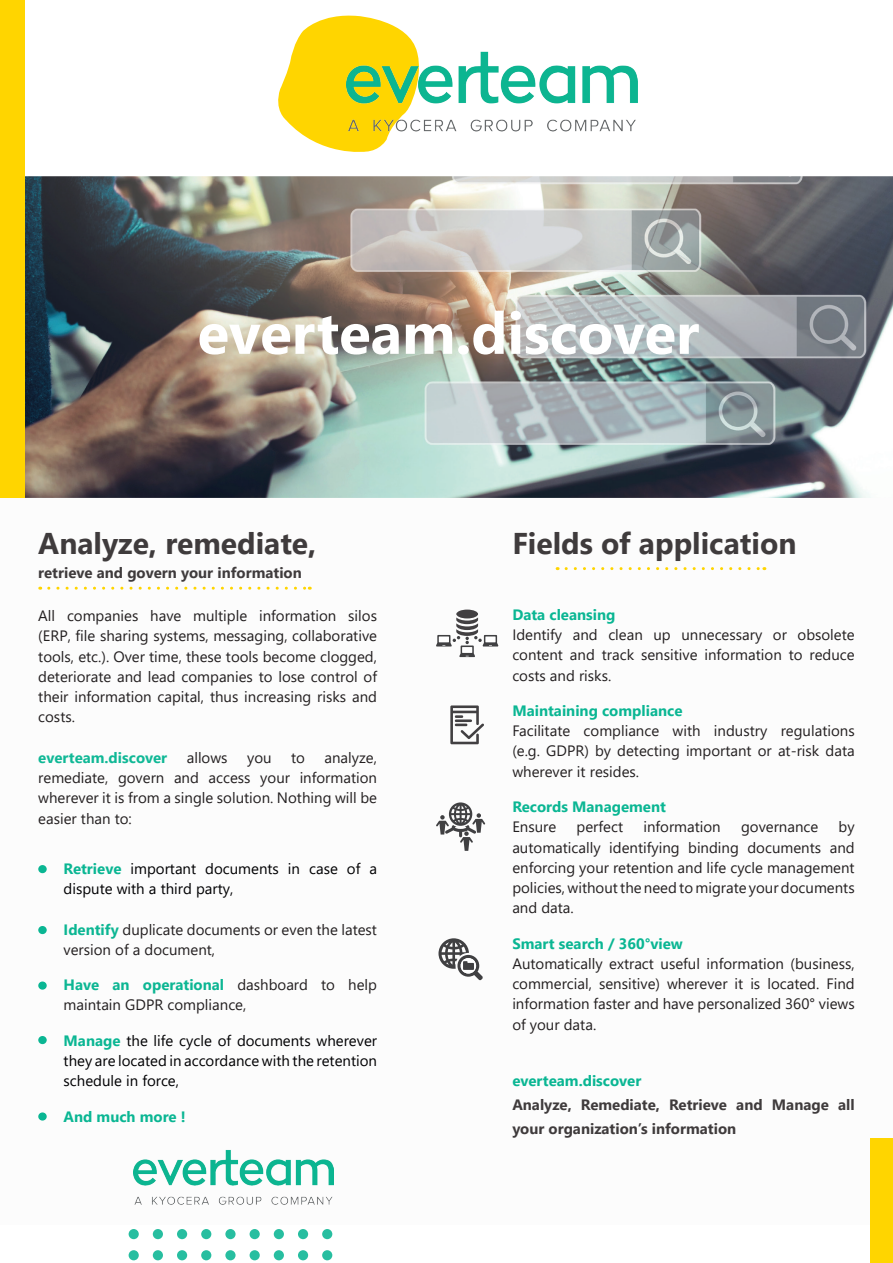
<style>
.page{position:relative;width:893px;height:1263px;background:#fff}
.page>*{position:absolute;margin:0;border:0;box-sizing:border-box;transform-origin:0 0}
.t1{font:700 58.35px "Segoe UI";color:#fff}
.t2{font:700 30px "Segoe UI";color:#3f3b3c}
.t3{font:15px/20.2px "Segoe UI";color:#231f20;text-align:justify}
.t4{font:15px/20.2px "Segoe UI";color:#000002}
.t5{font:700 15px "Segoe UI";color:#0ab693}
.t6{font:700 15px/24px "Segoe UI";color:#3f3b3c}
.t7{font:700 15px "Segoe UI";color:#10b896}
.s1{font-weight:700;color:#0ab693}
.s2{font-weight:700;color:#0cb693}
</style>
<div class="page">
<div style="left:0;top:191px;width:893px;height:1033px;background:#f7f7f7"></div>
<div style="left:870px;top:1139px;width:23px;height:124px;background:#ffd500"></div>
<svg style="left:49px;top:587px;width:261px;height:3px"></svg>
<svg style="left:278px;top:15px;width:138px;height:137px"></svg>
<img style="left:346px;top:48px;width:291px;height:84px">
<svg style="left:566px;top:567px;width:199px;height:3px"></svg>
<svg style="left:436px;top:610px;width:62px;height:47px"></svg>
<svg style="left:436px;top:802px;width:49px;height:49px"></svg>
<svg style="left:438px;top:938px;width:45px;height:42px"></svg>
<svg style="left:450px;top:705px;width:34px;height:39px"></svg>
<svg style="left:38px;top:865px;width:9px;height:8px"></svg>
<svg style="left:40px;top:867px;width:5px;height:4px"></svg>
<svg style="left:38px;top:926px;width:9px;height:8px"></svg>
<svg style="left:40px;top:928px;width:5px;height:4px"></svg>
<svg style="left:38px;top:981px;width:9px;height:9px"></svg>
<svg style="left:40px;top:983px;width:5px;height:5px"></svg>
<svg style="left:38px;top:1036px;width:9px;height:8px"></svg>
<svg style="left:40px;top:1038px;width:5px;height:4px"></svg>
<div style="left:38px;top:1112px;width:9px;height:8px;background:#0ab693;border-radius:50%"></div>
<img style="left:133px;top:1150px;width:201px;height:55px">
<svg style="left:129px;top:1229px;width:10px;height:10px"></svg>
<svg style="left:153px;top:1229px;width:10px;height:10px"></svg>
<svg style="left:177px;top:1229px;width:10px;height:10px"></svg>
<svg style="left:201px;top:1229px;width:10px;height:10px"></svg>
<svg style="left:225px;top:1229px;width:11px;height:10px"></svg>
<svg style="left:250px;top:1229px;width:10px;height:10px"></svg>
<svg style="left:274px;top:1229px;width:10px;height:10px"></svg>
<svg style="left:298px;top:1229px;width:10px;height:10px"></svg>
<svg style="left:322px;top:1229px;width:10px;height:10px"></svg>
<svg style="left:129px;top:1250px;width:10px;height:10px"></svg>
<svg style="left:153px;top:1250px;width:10px;height:10px"></svg>
<svg style="left:177px;top:1250px;width:10px;height:10px"></svg>
<svg style="left:201px;top:1250px;width:10px;height:10px"></svg>
<svg style="left:225px;top:1250px;width:11px;height:10px"></svg>
<svg style="left:250px;top:1250px;width:10px;height:10px"></svg>
<svg style="left:274px;top:1250px;width:10px;height:10px"></svg>
<svg style="left:298px;top:1250px;width:10px;height:10px"></svg>
<svg style="left:322px;top:1250px;width:10px;height:10px"></svg>
<img style="left:24px;top:176px;width:869px;height:322px">
<div style="left:0;top:0;width:24px;height:498px;background:#ffd500"></div>
<p class="t1" style="left:197px;top:278px;width:503px">everteam.discover</p>
<p class="t2" style="left:38px;top:515px;width:279px">Analyze, remediate,</p>
<p class="t6" style="left:38px;top:559px;width:265px">retrieve and govern your information</p>
<p class="t3" style="left:38px;top:604px;width:340px">All companies have multiple information silos (ERP, file sharing systems, messaging, collaborative tools, etc.). Over time, these tools become clogged, deteriorate and lead companies to lose control of their information capital, thus increasing risks and costs.</p>
<p class="t7" style="left:38px;top:743px;width:130px">everteam.discover</p>
<p class="t3" style="left:187px;top:746px;width:42px">allows</p>
<p class="t3" style="left:247px;top:746px;width:26px">you</p>
<p class="t3" style="left:291px;top:746px;width:15px">to</p>
<p class="t3" style="left:38px;top:746px;width:340px;text-indent:286px">analyze, remediate, govern and access your information wherever it is from a single solution. Nothing will be easier than to:</p>
<p class="t4" style="left:64px;top:857px;width:315px"><span class="s1">Retrieve</span> important documents in case of a dispute with a third party,</p>
<p class="t3" style="left:64px;top:918px;width:315px"><span class="s2">Identify</span> duplicate documents or even the latest version of a document,</p>
<p class="t3" style="left:64px;top:973px;width:315px"><span class="s2">Have an operational</span> dashboard to help maintain GDPR compliance,</p>
<p class="t4" style="left:64px;top:1029px;width:315px;text-align:justify"><span class="s1">Manage</span> the life cycle of documents wherever they are located in accordance with the retention schedule in force,</p>
<p class="t5" style="left:64px;top:1102px;width:124px">And much more !</p>
<p class="t2" style="left:512px;top:515px;width:286px">Fields of application</p>
<p class="t5" style="left:512px;top:600px;width:105px">Data cleansing</p>
<p class="t3" style="left:512px;top:623px;width:344px">Identify and clean up unnecessary or obsolete content and track sensitive information to reduce costs and risks.</p>
<p class="t5" style="left:512px;top:696px;width:172px">Maintaining compliance</p>
<p class="t3" style="left:512px;top:719px;width:344px">Facilitate compliance with industry regulations (e.g. GDPR) by detecting important or at-risk data wherever it resides.</p>
<p class="t5" style="left:512px;top:792px;width:155px">Records Management</p>
<p class="t3" style="left:512px;top:815px;width:45px">Ensure</p>
<p class="t3" style="left:577px;top:815px;width:48px">perfect</p>
<p class="t3" style="left:643px;top:815px;width:79px">information</p>
<p class="t3" style="left:741px;top:815px;width:79px">governance</p>
<p class="t3" style="left:512px;top:815px;width:344px;text-indent:326px">by automatically identifying binding documents and enforcing your retention and life cycle management policies, without the need to migrate your documents and data.</p>
<p class="t5" style="left:512px;top:929px;width:172px">Smart search / 360°view</p>
<p class="t3" style="left:512px;top:952px;width:344px">Automatically extract useful information (business, commercial, sensitive) wherever it is located. Find information faster and have personalized 360° views of your data.</p>
<p class="t5" style="left:512px;top:1067px;width:130px">everteam.discover</p>
<p class="t6" style="left:512px;top:1092px;width:344px">Analyze, Remediate, Retrieve and Manage all your organization’s information</p>
</div>
